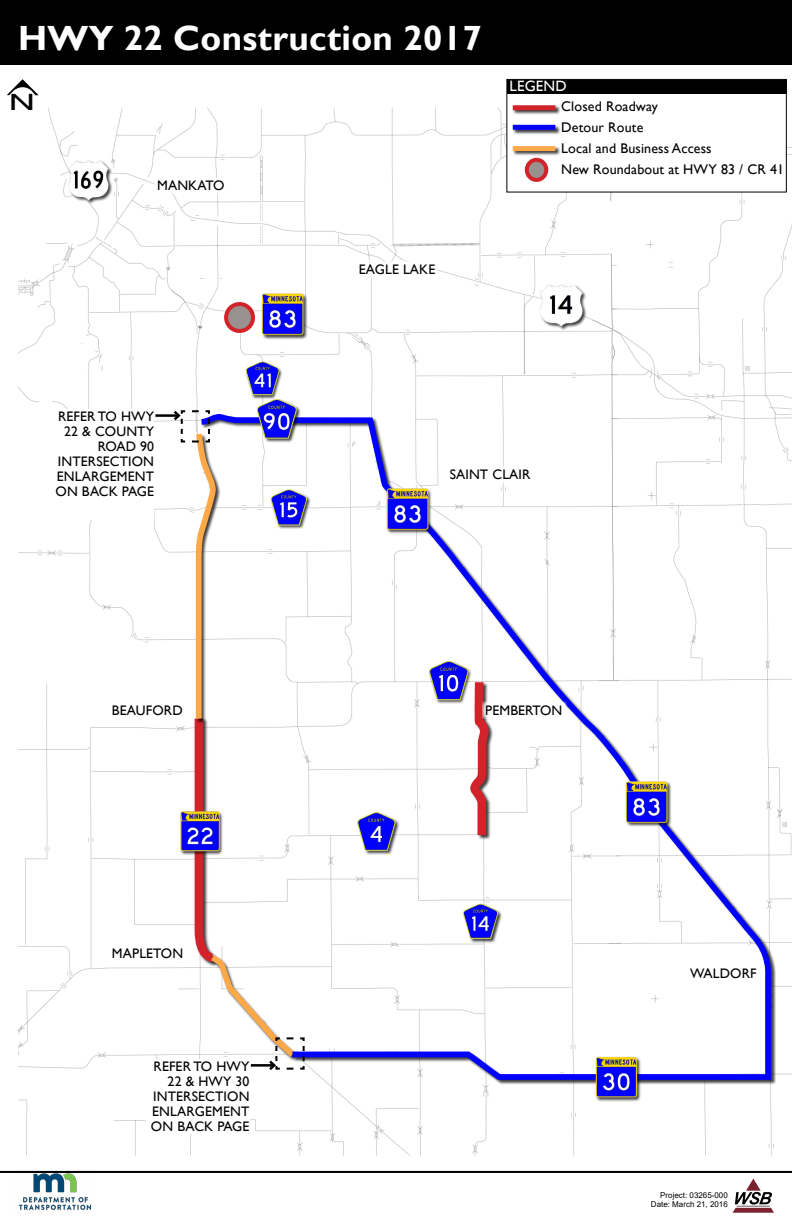
<style>
.page{position:relative;width:792px;height:1224px;background:#fff}
.page>*{position:absolute;margin:0;border:0;box-sizing:border-box;transform-origin:0 0}
.t1{font:700 35px "Gill Sans";letter-spacing:.01em;color:#fff}
.t2{font:22.5px "Arial Narrow";color:#000;scale:2 1}
.t3{font:15px "Gill Sans";letter-spacing:.01em;color:#fff}
.t4{font:14px/21px "Gill Sans";letter-spacing:.01em;color:#000}
.t5{font:13.8px/15px "Gill Sans";letter-spacing:.01em;color:#000;text-align:right}
.t6{font:8px/9.6px "Arial";color:#000;text-align:right}
</style>
<div class="page">
<img style="left:0;top:78px;width:792px;height:1093px">
<svg style="left:250px;top:408px;width:524px;height:675px"></svg>
<img style="left:354px;top:808px;width:49px;height:51px">
<img style="left:306px;top:484px;width:8px;height:49px">
<img style="left:254px;top:395px;width:49px;height:13px">
<img style="left:234px;top:357px;width:49px;height:46px">
<img style="left:425px;top:654px;width:49px;height:51px">
<img style="left:459px;top:898px;width:49px;height:49px">
<div style="left:540px;top:284px;width:47px;height:47px;background:#000;opacity:.75"></div>
<img style="left:537px;top:278px;width:49px;height:51px">
<div style="left:68px;top:160px;width:45px;height:44px;background:#000;opacity:.75"></div>
<img style="left:64px;top:158px;width:49px;height:45px">
<div style="left:625px;top:781px;width:47px;height:46px;background:#000;opacity:.75"></div>
<img style="left:623px;top:778px;width:49px;height:48px">
<div style="left:386px;top:488px;width:46px;height:46px;background:#000;opacity:.75"></div>
<img style="left:383px;top:485px;width:49px;height:47px">
<div style="left:261px;top:293px;width:47px;height:47px;background:#000;opacity:.75"></div>
<img style="left:259px;top:291px;width:49px;height:47px">
<img style="left:592px;top:1051px;width:49px;height:51px">
<div style="left:447px;top:466px;width:88px;height:17px;background:#fff"></div>
<div style="left:482px;top:701px;width:85px;height:18px;background:#fff"></div>
<div style="left:687px;top:965px;width:74px;height:17px;background:#fff"></div>
<div style="left:109px;top:945px;width:79px;height:17px;background:#fff"></div>
<div style="left:109px;top:701px;width:79px;height:18px;background:#fff"></div>
<div style="left:356px;top:260px;width:82px;height:18px;background:#fff"></div>
<div style="left:154px;top:177px;width:75px;height:17px;background:#fff"></div>
<div style="left:50px;top:410px;width:104px;height:110px;background:#fff"></div>
<div style="left:146px;top:1059px;width:104px;height:75px;background:#fff"></div>
<div style="left:226px;top:304px;width:27px;height:27px;background:#989190;border-radius:50%"></div>
<div style="left:224px;top:302px;width:31px;height:31px;border:4px solid #d2232a;border-radius:50%"></div>
<div style="left:0;top:0;width:792px;height:65px;background:#000"></div>
<svg style="left:733px;top:1179px;width:41px;height:34px"></svg>
<hr style="left:0;top:1171px;width:792px;height:2px;background:#000">
<img style="left:14px;top:1168px;width:83px;height:42px">
<div style="left:507px;top:79px;width:279px;height:113px;background:#fff"></div>
<div style="left:507px;top:79px;width:280px;height:113px;border:1px solid #000"></div>
<div style="left:507px;top:80px;width:279px;height:14px;background:#000"></div>
<div style="left:513px;top:146px;width:48px;height:10px;background:#000;opacity:.75"></div>
<div style="left:513px;top:146px;width:42px;height:5px;background:#ffa848"></div>
<div style="left:513px;top:105px;width:48px;height:10px;background:#000;opacity:.75"></div>
<div style="left:513px;top:105px;width:42px;height:5px;background:#d2232a"></div>
<div style="left:513px;top:125px;width:48px;height:10px;background:#000;opacity:.75"></div>
<div style="left:513px;top:125px;width:42px;height:5px;background:#00f"></div>
<svg style="left:7px;top:79px;width:32px;height:16px"></svg>
<div style="left:527px;top:160px;width:19px;height:20px;background:#989190;border-radius:50%"></div>
<div style="left:525px;top:158px;width:23px;height:24px;border:4px solid #d2232a;border-radius:50%"></div>
<hr style="left:155px;top:414px;width:24px;height:3px;background:#000">
<svg style="left:171px;top:408px;width:135px;height:665px"></svg>
<h1 class="t1" style="left:18px;top:18px;width:465px">HWY 22 Construction 2017</h1>
<h2 class="t2" style="left:9px;top:86px;width:15px">N</h2>
<p class="t5" style="left:157px;top:178px;width:69px">MANKATO</p>
<p class="t5" style="left:359px;top:262px;width:78px">EAGLE LAKE</p>
<p class="t3" style="left:510px;top:78px;width:59px">LEGEND</p>
<p class="t4" style="left:561px;top:96px;width:224px">Closed Roadway<br>Detour Route<br>Local and Business Access<br>New Roundabout at HWY 83 / CR 41</p>
<p class="t5" style="left:56px;top:409px;width:100px">REFER TO HWY<br>22 &amp; COUNTY<br>ROAD 90<br>INTERSECTION<br>ENLARGEMENT<br>ON BACK PAGE</p>
<p class="t5" style="left:112px;top:703px;width:72px">BEAUFORD</p>
<p class="t5" style="left:112px;top:946px;width:73px">MAPLETON</p>
<p class="t5" style="left:151px;top:1059px;width:100px">REFER TO HWY<br>22 &amp; HWY 30<br>INTERSECTION<br>ENLARGEMENT<br>ON BACK PAGE</p>
<p class="t5" style="left:450px;top:467px;width:82px">SAINT CLAIR</p>
<p class="t5" style="left:485px;top:703px;width:79px">PEMBERTON</p>
<p class="t5" style="left:690px;top:966px;width:68px">WALDORF</p>
<p class="t6" style="left:651px;top:1190px;width:78px">Project: 03265-000<br>Date: March 21, 2016</p>
</div>
